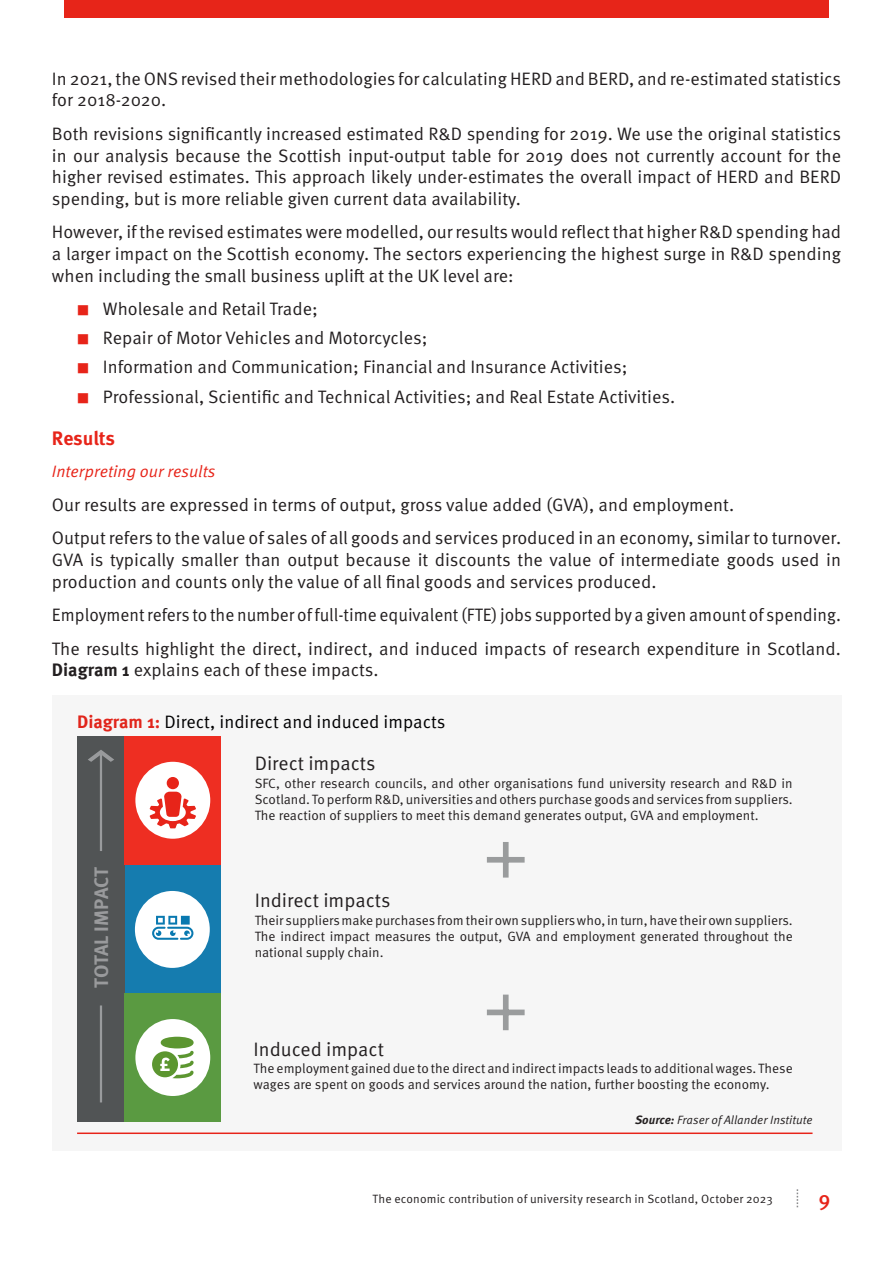
<style>
.page{position:relative;width:893px;height:1263px;background:#fff}
.page>*{position:absolute;margin:0;border:0;box-sizing:border-box;transform-origin:0 0}
.t1{font:500 21px "Meta Pro";color:#e72419}
.t2{font:19.5px "Meta Pro Norm";color:#231f20}
.t3{font:700 19.5px "Meta Pro";letter-spacing:-.005em;color:#999a9c}
.Header_2_-_Subheader{font:700 19.5px "Meta Pro";letter-spacing:-.005em;color:#e72419}
.t4{font:18px/21.6px "Meta Pro Norm";color:#231f20;text-align:justify}
.t5{font:18px "Meta Pro Norm";color:#231f20;scale:.96 1}
.t6{font:18px "Meta Pro Norm";color:#000001}
.Header_3_-_Subheader_2{font:16.5px "Meta Pro Norm Ita";color:#e72419}
.t7{font:13.5px/16.2px "Meta Pro Norm";color:#231f20;text-align:justify}
.t8{font:12px "Meta Pro Norm 2";letter-spacing:.01em;color:#231f20}
.t9{font:12px "Meta Pro Norm Ita";color:#231f20}
.s1{font-size:13.5px;color:#e72419}
.s2{font-family:"Meta Pro";font-weight:700}
.s3{font-family:"Meta Pro";font-weight:700;color:#e1251b}
.s4{font-family:"Meta Pro";font-weight:700;font-style:italic}
</style>
<div class="page">
<div style="left:64px;top:0;width:764px;height:18px;background:#e72519"></div>
<svg style="left:797px;top:1189px;width:1px;height:18px"></svg>
<div style="left:52px;top:695px;width:789px;height:455px;background:#f6f6f6"></div>
<hr style="left:77px;top:1132px;width:735px;height:2px;background:#e72419">
<div style="left:503px;top:842px;width:6px;height:35px;background:#9a9c9d"></div>
<div style="left:487px;top:857px;width:38px;height:6px;background:#9a9c9d"></div>
<div style="left:503px;top:994px;width:6px;height:36px;background:#9a9c9d"></div>
<div style="left:487px;top:1009px;width:38px;height:6px;background:#9a9c9d"></div>
<div style="left:124px;top:865px;width:97px;height:129px;background:#157caf"></div>
<div style="left:135px;top:891px;width:75px;height:77px;background:#fff;border-radius:50%"></div>
<svg style="left:140px;top:896px;width:64px;height:64px"></svg>
<div style="left:78px;top:736px;width:47px;height:386px;background:#515455"></div>
<hr style="left:100px;top:754px;width:2px;height:97px;background:#999b9d">
<svg style="left:88px;top:750px;width:26px;height:12px"></svg>
<hr style="left:100px;top:1005px;width:2px;height:97px;background:#999b9d">
<div style="left:125px;top:736px;width:96px;height:128px;background:#ee2e22"></div>
<div style="left:135px;top:762px;width:75px;height:77px;background:#fff;border-radius:50%"></div>
<div style="left:167px;top:777px;width:12px;height:12px;background:#e72419;border-radius:50%"></div>
<svg style="left:150px;top:792px;width:46px;height:36px"></svg>
<div style="left:125px;top:993px;width:96px;height:129px;background:#5a9a41"></div>
<div style="left:135px;top:1019px;width:75px;height:77px;background:#fff;border-radius:50%"></div>
<div style="left:161px;top:1037px;width:33px;height:11px;background:#5c9630;border-radius:50%"></div>
<svg style="left:152px;top:1051px;width:42px;height:27px"></svg>
<p class="t4" style="left:52px;top:67px;width:791px">In 2021, the ONS revised their methodologies for calculating HERD and BERD, and re-estimated statistics for 2018-2020.</p>
<p class="t4" style="left:52px;top:122px;width:791px">Both revisions significantly increased estimated R&amp;D spending for 2019. We use the original statistics in our analysis because the Scottish input-output table for 2019 does not currently account for the higher revised estimates. This approach likely under-estimates the overall impact of HERD and BERD spending, but is more reliable given current data availability.</p>
<p class="t4" style="left:52px;top:220px;width:791px">However, if the revised estimates were modelled, our results would reflect that higher R&amp;D spending had a larger impact on the Scottish economy. The sectors experiencing the highest surge in R&amp;D spending when including the small business uplift at the UK level are:</p>
<p class="t4" style="left:77px;top:297px;width:242px"><span class="s1">■</span> Wholesale and Retail Trade;</p>
<p class="t4" style="left:77px;top:326px;width:352px"><span class="s1">■</span> Repair of Motor Vehicles and Motorcycles;</p>
<p class="t4" style="left:77px;top:355px;width:552px"><span class="s1">■</span> Information and Communication; Financial and Insurance Activities;</p>
<p class="t4" style="left:77px;top:384px;width:599px"><span class="s1">■</span> Professional, Scientific and Technical Activities; and Real Estate Activities.</p>
<p class="Header_2_-_Subheader" style="left:52px;top:423px;width:65px">Results</p>
<p class="Header_3_-_Subheader_2" style="left:52px;top:459px;width:165px">Interpreting our results</p>
<p class="t4" style="left:52px;top:493px;width:684px">Our results are expressed in terms of output, gross value added (GVA), and employment.</p>
<p class="t4" style="left:52px;top:526px;width:791px">Output refers to the value of sales of all goods and services produced in an economy, similar to turnover.<br>GVA is typically smaller than output because it discounts the value of intermediate goods used in production and counts only the value of all final goods and services produced.</p>
<p class="t5" style="left:52px;top:601px;width:823px">Employment refers to the number of full-time equivalent (FTE) jobs supported by a given amount of spending.</p>
<p class="t4" style="left:52px;top:637px;width:790px">The results highlight the direct, indirect, and induced impacts of research expenditure in Scotland.<br><span class="s2">Diagram 1</span> explains each of these impacts.</p>
<p class="t6" style="left:77px;top:708px;width:370px"><span class="s3">Diagram 1:</span> Direct, indirect and induced impacts</p>
<p class="t2" style="left:255px;top:749px;width:122px">Direct impacts</p>
<p class="t3" style="left:86px;top:988px;width:123px;rotate:-90deg">TOTAL IMPACT</p>
<p class="t7" style="left:255px;top:774px;width:540px">SFC, other research councils, and other organisations fund university research and R&amp;D in Scotland. To perform R&amp;D, universities and others purchase goods and services from suppliers.<br>The reaction of suppliers to meet this demand generates output, GVA and employment.</p>
<p class="t2" style="left:255px;top:886px;width:137px">Indirect impacts</p>
<p class="t7" style="left:255px;top:911px;width:540px">Their suppliers make purchases from their own suppliers who, in turn, have their own suppliers.<br>The indirect impact measures the output, GVA and employment generated throughout the national supply chain.</p>
<p class="t2" style="left:254px;top:1034px;width:132px">Induced impact</p>
<p class="t7" style="left:254px;top:1059px;width:541px">The employment gained due to the direct and indirect impacts leads to additional wages. These wages are spent on goods and services around the nation, further boosting the economy.</p>
<p class="t9" style="left:635px;top:1111px;width:179px"><span class="s4">Source:</span> Fraser of Allander Institute</p>
<p class="t8" style="left:372px;top:1190px;width:402px">The economic contribution of university research in Scotland, October 2023</p>
<p class="t1" style="left:819px;top:1182px;width:13px">9</p>
</div>
